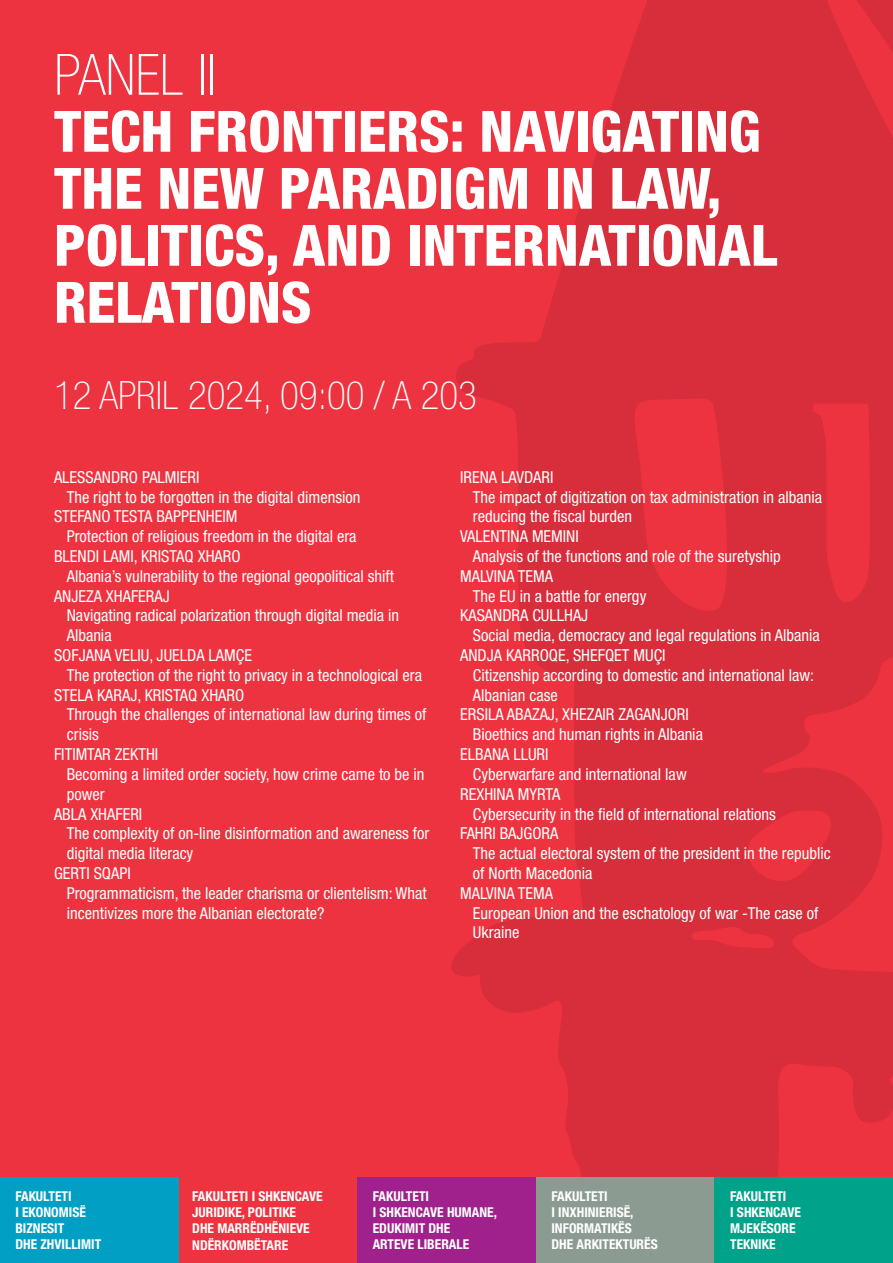
<style>
.page{position:relative;width:893px;height:1263px;background:#ee3340}
.page>*{position:absolute;margin:0;border:0;box-sizing:border-box;transform-origin:0 0}
.t1{font:800 condensed 57px/57px "Helvetica Neue LT Std";color:#fff}
.t2{font:100 condensed 57px "Helvetica Neue LT Std";color:#fff}
.t3{font:100 condensed 39px "Helvetica Neue LT Std";color:#fff}
.autor_1{font:condensed 16.5px/19.8px "Helvetica Neue LT Std";color:#fff}
.teksti_titull_2{font:700 condensed 13.5px/16.4px "Helvetica Neue LT Std";color:#fff}
</style>
<div class="page">
<svg style="left:451px;top:0;width:442px;height:1177px;fill:#d82d3a"></svg>
<div style="left:0;top:1177px;width:179px;height:86px;background:#009fc3"></div>
<div style="left:357px;top:1177px;width:179px;height:86px;background:#a0218c"></div>
<div style="left:536px;top:1177px;width:179px;height:86px;background:#8b9b92"></div>
<div style="left:714px;top:1177px;width:179px;height:86px;background:#00a38a"></div>
<p class="t2" style="left:54px;top:43px;width:164px">PANEL II</p>
<p class="t1" style="left:54px;top:102px;width:725px">TECH FRONTIERS: NAVIGATING<br>THE NEW PARADIGM IN LAW,<br>POLITICS, AND INTERNATIONAL<br>RELATIONS</p>
<p class="t3" style="left:54px;top:373px;width:424px">12 APRIL 2024, 09:00 / A 203</p>
<p class="autor_1" style="left:54px;top:467px;width:147px">ALESSANDRO PALMIERI</p>
<p class="autor_1" style="left:67px;top:487px;width:295px">The right to be forgotten in the digital dimension</p>
<p class="autor_1" style="left:54px;top:507px;width:185px">STEFANO TESTA BAPPENHEIM</p>
<p class="autor_1" style="left:67px;top:526px;width:291px">Protection of religious freedom in the digital era</p>
<p class="autor_1" style="left:54px;top:546px;width:188px">BLENDI LAMI, KRISTAQ XHARO</p>
<p class="autor_1" style="left:67px;top:566px;width:329px">Albania’s vulnerability to the regional geopolitical shift</p>
<p class="autor_1" style="left:54px;top:586px;width:117px">ANJEZA XHAFERAJ</p>
<p class="autor_1" style="left:67px;top:606px;width:334px">Navigating radical polarization through digital media in<br>Albania</p>
<p class="autor_1" style="left:54px;top:645px;width:199px">SOFJANA VELIU, JUELDA LAMÇE</p>
<p class="autor_1" style="left:67px;top:665px;width:357px">The protection of the right to privacy in a technological era</p>
<p class="autor_1" style="left:54px;top:685px;width:192px">STELA KARAJ, KRISTAQ XHARO</p>
<p class="autor_1" style="left:67px;top:705px;width:361px">Through the challenges of international law during times of crisis</p>
<p class="autor_1" style="left:54px;top:744px;width:106px">FITIMTAR ZEKTHI</p>
<p class="autor_1" style="left:67px;top:764px;width:359px">Becoming a limited order society, how crime came to be in power</p>
<p class="autor_1" style="left:54px;top:804px;width:90px">ABLA XHAFERI</p>
<p class="autor_1" style="left:67px;top:823px;width:364px">The complexity of on-line disinformation and awareness for digital media literacy</p>
<p class="autor_1" style="left:54px;top:863px;width:78px">GERTI SQAPI</p>
<p class="autor_1" style="left:67px;top:883px;width:362px">Programmaticism, the leader charisma or clientelism: What incentivizes more the Albanian electorate?</p>
<p class="autor_1" style="left:460px;top:467px;width:95px">IRENA LAVDARI</p>
<p class="autor_1" style="left:473px;top:487px;width:351px">The impact of digitization on tax administration in albania reducing the fiscal burden</p>
<p class="autor_1" style="left:460px;top:526px;width:120px">VALENTINA MEMINI</p>
<p class="autor_1" style="left:473px;top:546px;width:309px">Analysis of the functions and role of the suretyship</p>
<p class="autor_1" style="left:460px;top:566px;width:94px">MALVINA TEMA</p>
<p class="autor_1" style="left:473px;top:586px;width:175px">The EU in a battle for energy</p>
<p class="autor_1" style="left:460px;top:606px;width:130px">KASANDRA CULLHAJ</p>
<p class="autor_1" style="left:473px;top:625px;width:348px">Social media, democracy and legal regulations in Albania</p>
<p class="autor_1" style="left:460px;top:645px;width:207px">ANDJA KARROQE, SHEFQET MUÇI</p>
<p class="autor_1" style="left:473px;top:665px;width:343px">Citizenship according to domestic and international law:<br>Albanian case</p>
<p class="autor_1" style="left:460px;top:705px;width:230px">ERSILA ABAZAJ, XHEZAIR ZAGANJORI</p>
<p class="autor_1" style="left:473px;top:724px;width:231px">Bioethics and human rights in Albania</p>
<p class="autor_1" style="left:460px;top:744px;width:90px">ELBANA LLURI</p>
<p class="autor_1" style="left:473px;top:764px;width:215px">Cyberwarfare and international law</p>
<p class="autor_1" style="left:460px;top:784px;width:102px">REXHINA MYRTA</p>
<p class="autor_1" style="left:473px;top:804px;width:304px">Cybersecurity in the field of international relations</p>
<p class="autor_1" style="left:460px;top:823px;width:100px">FAHRI BAJGORA</p>
<p class="autor_1" style="left:473px;top:843px;width:359px">The actual electoral system of the president in the republic of North Macedonia</p>
<p class="autor_1" style="left:460px;top:883px;width:94px">MALVINA TEMA</p>
<p class="autor_1" style="left:473px;top:903px;width:347px">European Union and the eschatology of war -The case of<br>Ukraine</p>
<p class="teksti_titull_2" style="left:15px;top:1187px;width:58px">FAKULTETI</p>
<p class="teksti_titull_2" style="left:15px;top:1204px;width:72px">I EKONOMISË</p>
<p class="teksti_titull_2" style="left:15px;top:1220px;width:50px">BIZNESIT</p>
<p class="teksti_titull_2" style="left:15px;top:1236px;width:87px">DHE ZHVILLIMIT</p>
<p class="teksti_titull_2" style="left:192px;top:1188px;width:132px">FAKULTETI I SHKENCAVE<br>JURIDIKE, POLITIKE</p>
<p class="teksti_titull_2" style="left:192px;top:1220px;width:119px">DHE MARRËDHËNIEVE<br>NDËRKOMBËTARE</p>
<p class="teksti_titull_2" style="left:373px;top:1187px;width:58px">FAKULTETI</p>
<p class="teksti_titull_2" style="left:373px;top:1204px;width:126px">I SHKENCAVE HUMANE,</p>
<p class="teksti_titull_2" style="left:373px;top:1220px;width:79px">EDUKIMIT DHE</p>
<p class="teksti_titull_2" style="left:373px;top:1236px;width:98px">ARTEVE LIBERALE</p>
<p class="teksti_titull_2" style="left:551px;top:1187px;width:58px">FAKULTETI</p>
<p class="teksti_titull_2" style="left:551px;top:1204px;width:84px">I INXHINIERISË,</p>
<p class="teksti_titull_2" style="left:551px;top:1220px;width:82px">INFORMATIKËS</p>
<p class="teksti_titull_2" style="left:551px;top:1236px;width:108px">DHE ARKITEKTURËS</p>
<p class="teksti_titull_2" style="left:730px;top:1187px;width:58px">FAKULTETI</p>
<p class="teksti_titull_2" style="left:730px;top:1204px;width:72px">I SHKENCAVE</p>
<p class="teksti_titull_2" style="left:730px;top:1220px;width:67px">MJEKËSORE</p>
<p class="teksti_titull_2" style="left:730px;top:1236px;width:47px">TEKNIKE</p>
</div>
